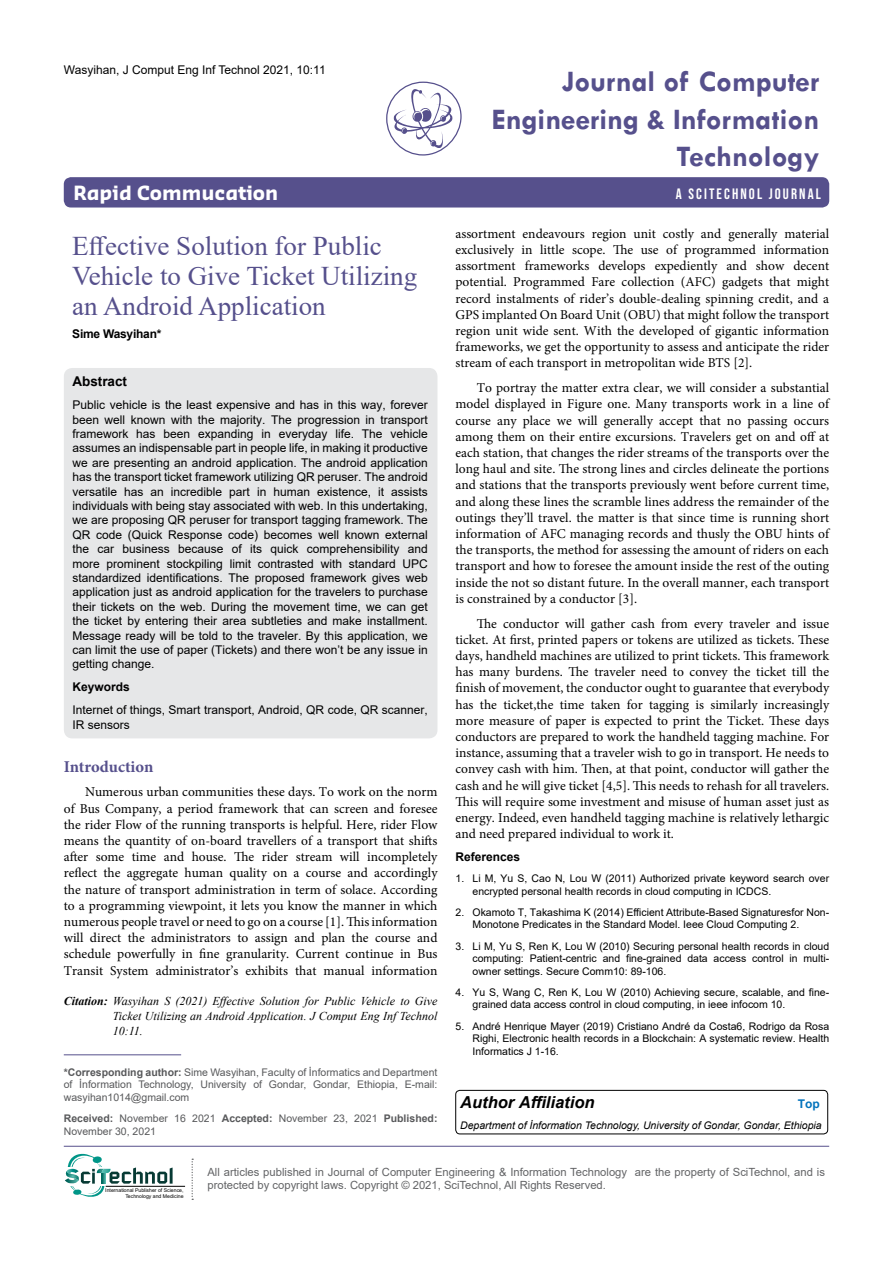
<style>
.page{position:relative;width:893px;height:1263px;background:#fff}
.page>*{position:absolute;margin:0;border:0;box-sizing:border-box;transform-origin:0 0}
.t1{font:700 30px/37.5px "Tw Cen";color:#56508c;text-align:right}
.t2{font:27px/30px "Times New Roman";color:#56508c}
.t3{font:700 19.2px "Sansa";color:#fff}
.t4{font:italic 700 16.5px "Arial";color:#000}
.t5{font:700 16.5px "Minion Pro";letter-spacing:-.005em;color:#56508c}
.t6{font:15px "Bebas Neue";letter-spacing:.14em;color:#fff}
.t7{font:13.5px/16.2px "Minion Pro";color:#000;text-align:justify}
.t8{font:700 13.5px "Arial";color:#000}
.t9{font:12px/14.4px "Arial";color:#000;text-align:justify}
.t10{font:italic 12px/15px "Times New Roman";color:#000;text-align:justify}
.t11{font:700 12px "Arial";color:#000}
.t12{font:700 12px "Arial";letter-spacing:-.02em;color:#000}
.t13{font:700 12px "Arial";color:#0072bc}
.t14{font:11.25px/13.5px "Arial";color:#636466}
.t15{font:10.5px/12.6px "Arial";color:#000}
.t16{font:10.5px/12.6px "Arial";color:#58595b;text-align:justify}
.t17{font:italic 10.5px "Arial";color:#000}
.t18{font:5.1px/6.1px "Arial";color:#000;text-align:right}
.s1{font-weight:700}
</style>
<div class="page">
<div style="left:64px;top:177px;width:765px;height:30px;background:#56508c;border-radius:7px"></div>
<hr style="left:64px;top:1146px;width:765px;height:1px;background:#56508c">
<svg style="left:394px;top:89px;width:59px;height:59px"></svg>
<div style="left:386px;top:82px;width:76px;height:74px;border:1px solid #56508c;border-radius:36px"></div>
<hr style="left:106px;top:1186px;width:79px;height:1px;background:#000">
<svg style="left:192px;top:1158px;width:1px;height:42px"></svg>
<svg style="left:65px;top:1154px;width:108px;height:43px"></svg>
<div style="left:64px;top:368px;width:373px;height:370px;background:#e6e7e8;border-radius:9px"></div>
<hr style="left:64px;top:1054px;width:117px;height:1px;background:#56508c">
<div style="left:455px;top:1090px;width:373px;height:44px;border:1px solid #000;border-radius:4px"></div>
<p class="t9" style="left:64px;top:62px;width:263px">Wasyihan, J Comput Eng Inf Technol 2021, 10:11</p>
<h1 class="t1" style="left:491px;top:62px;width:330px">Journal of Computer<br>Engineering &amp; Information<br>Technology</h1>
<h3 class="t3" style="left:74px;top:181px;width:206px">Rapid Commucation</h3>
<p class="t6" style="left:676px;top:185px;width:147px">A SCITECHNOL JOURNAL</p>
<h2 class="t2" style="left:72px;top:230px;width:347px">Effective Solution for Public<br>Vehicle to Give Ticket Utilizing an Android Application</h2>
<p class="t12" style="left:72px;top:325px;width:91px">Sime Wasyihan*</p>
<p class="t8" style="left:72px;top:372px;width:56px">Abstract</p>
<p class="t9" style="left:72px;top:398px;width:357px">Public vehicle is the least expensive and has in this way, forever been well known with the majority. The progression in transport framework has been expanding in everyday life. The vehicle assumes an indispensable part in people life, in making it productive we are presenting an android application. The android application has the transport ticket framework utilizing QR peruser. The android versatile has an incredible part in human existence, it assists individuals with being stay associated with web. In this undertaking, we are proposing QR peruser for transport tagging framework. The QR code (Quick Response code) becomes well known external the car business because of its quick comprehensibility and more prominent stockpiling limit contrasted with standard UPC standardized identifications. The proposed framework gives web application just as android application for the travelers to purchase their tickets on the web. During the movement time, we can get the ticket by entering their area subtleties and make installment.<br>Message ready will be told to the traveler. By this application, we can limit the use of paper (Tickets) and there won’t be any issue in getting change.</p>
<p class="t11" style="left:72px;top:679px;width:59px">Keywords</p>
<p class="t9" style="left:72px;top:703px;width:357px">Internet of things, Smart transport, Android, QR code, QR scanner,<br>IR sensors</p>
<p class="t5" style="left:64px;top:755px;width:91px">Introduction</p>
<p class="t7" style="left:64px;top:784px;width:375px;text-indent:21px">Numerous urban communities these days. To work on the norm of Bus Company, a period framework that can screen and foresee the rider Flow of the running transports is helpful. Here, rider Flow means the quantity of on-board travellers of a transport that shifts after some time and house. The rider stream will incompletely reflect the aggregate human quality on a course and accordingly the nature of transport administration in term of solace. According to a programming viewpoint, it lets you know the manner in which numerous people travel or need to go on a course [1]. This information will direct the administrators to assign and plan the course and schedule powerfully in fine granularity. Current continue in Bus Transit System administrator’s exhibits that manual information</p>
<p class="t10" style="left:113px;top:993px;width:326px;text-indent:-49px"><span class="s1">Citation:</span> Wasyihan S (2021) Effective Solution for Public Vehicle to Give Ticket Utilizing an Android Application. J Comput Eng Inf Technol 10:11.</p>
<p class="t16" style="left:64px;top:1066px;width:375px"><span class="s1">*Corresponding author:</span> Sime Wasyihan, Faculty of İnformatics and Department of İnformation Technology, University of Gondar, Gondar, Ethiopia, E-mail: wasyihan1014@gmail.com</p>
<p class="t16" style="left:64px;top:1112px;width:375px"><span class="s1">Received:</span> November 16 2021 <span class="s1">Accepted:</span> November 23, 2021 <span class="s1">Published:<br></span>November 30, 2021</p>
<p class="t7" style="left:455px;top:225px;width:375px">assortment endeavours region unit costly and generally material exclusively in little scope. The use of programmed information assortment frameworks develops expediently and show decent potential. Programmed Fare collection (AFC) gadgets that might record instalments of rider’s double-dealing spinning credit, and a GPS implanted On Board Unit (OBU) that might follow the transport region unit wide sent. With the developed of gigantic information frameworks, we get the opportunity to assess and anticipate the rider stream of each transport in metropolitan wide BTS [2].</p>
<p class="t7" style="left:455px;top:380px;width:375px;text-indent:21px">To portray the matter extra clear, we will consider a substantial model displayed in Figure one. Many transports work in a line of course any place we will generally accept that no passing occurs among them on their entire excursions. Travelers get on and off at each station, that changes the rider streams of the transports over the long haul and site. The strong lines and circles delineate the portions and stations that the transports previously went before current time, and along these lines the scramble lines address the remainder of the outings they’ll travel. the matter is that since time is running short information of AFC managing records and thusly the OBU hints of the transports, the method for assessing the amount of riders on each transport and how to foresee the amount inside the rest of the outing inside the not so distant future. In the overall manner, each transport is constrained by a conductor [3].</p>
<p class="t7" style="left:455px;top:615px;width:375px;text-indent:21px">The conductor will gather cash from every traveler and issue ticket. At first, printed papers or tokens are utilized as tickets. These days, handheld machines are utilized to print tickets. This framework has many burdens. The traveler need to convey the ticket till the finish of movement, the conductor ought to guarantee that everybody has the ticket,the time taken for tagging is similarly increasingly more measure of paper is expected to print the Ticket. These days conductors are prepared to work the handheld tagging machine. For instance, assuming that a traveler wish to go in transport. He needs to convey cash with him. Then, at that point, conductor will gather the cash and he will give ticket [4,5]. This needs to rehash for all travelers.<br>This will require some investment and misuse of human asset just as energy. Indeed, even handheld tagging machine is relatively lethargic and need prepared individual to work it.</p>
<p class="t11" style="left:455px;top:848px;width:66px">References</p>
<p class="t15" style="left:472px;top:872px;width:358px;text-indent:-17px">1. Li M, Yu S, Cao N, Lou W (2011) Authorized private keyword search over encrypted personal health records in cloud computing in ICDCS.</p>
<p class="t15" style="left:472px;top:906px;width:358px;text-indent:-17px">2. Okamoto T, Takashima K (2014) Efficient Attribute-Based Signaturesfor Non-<br>Monotone Predicates in the Standard Model. Ieee Cloud Computing 2.</p>
<p class="t15" style="left:472px;top:939px;width:358px;text-align:justify;text-indent:-17px">3. Li M, Yu S, Ren K, Lou W (2010) Securing personal health records in cloud computing: Patient-centric and fine-grained data access control in multi&shy;owner settings. Secure Comm10: 89-106.</p>
<p class="t15" style="left:472px;top:986px;width:358px;text-indent:-17px">4. Yu S, Wang C, Ren K, Lou W (2010) Achieving secure, scalable, and fine&shy;grained data access control in cloud computing, in ieee infocom 10.</p>
<p class="t15" style="left:472px;top:1019px;width:358px;text-align:justify;text-indent:-17px">5. André Henrique Mayer (2019) Cristiano André da Costa6, Rodrigo da Rosa Righi, Electronic health records in a Blockchain: A systematic review. Health Informatics J 1-16.</p>
<p class="t4" style="left:460px;top:1091px;width:136px">Author Affiliation</p>
<p class="t13" style="left:798px;top:1096px;width:23px">Top</p>
<p class="t17" style="left:460px;top:1119px;width:363px">Department of İnformation Technology, University of Gondar, Gondar, Ethiopia</p>
<p class="t18" style="left:105px;top:1187px;width:80px">International Publisher of Science,<br>Technology and Medicine</p>
<p class="t14" style="left:207px;top:1165px;width:619px">All articles published in Journal of Computer Engineering &amp; Information Technology are the property of SciTechnol, and is protected by copyright laws. Copyright © 2021, SciTechnol, All Rights Reserved.</p>
</div>
